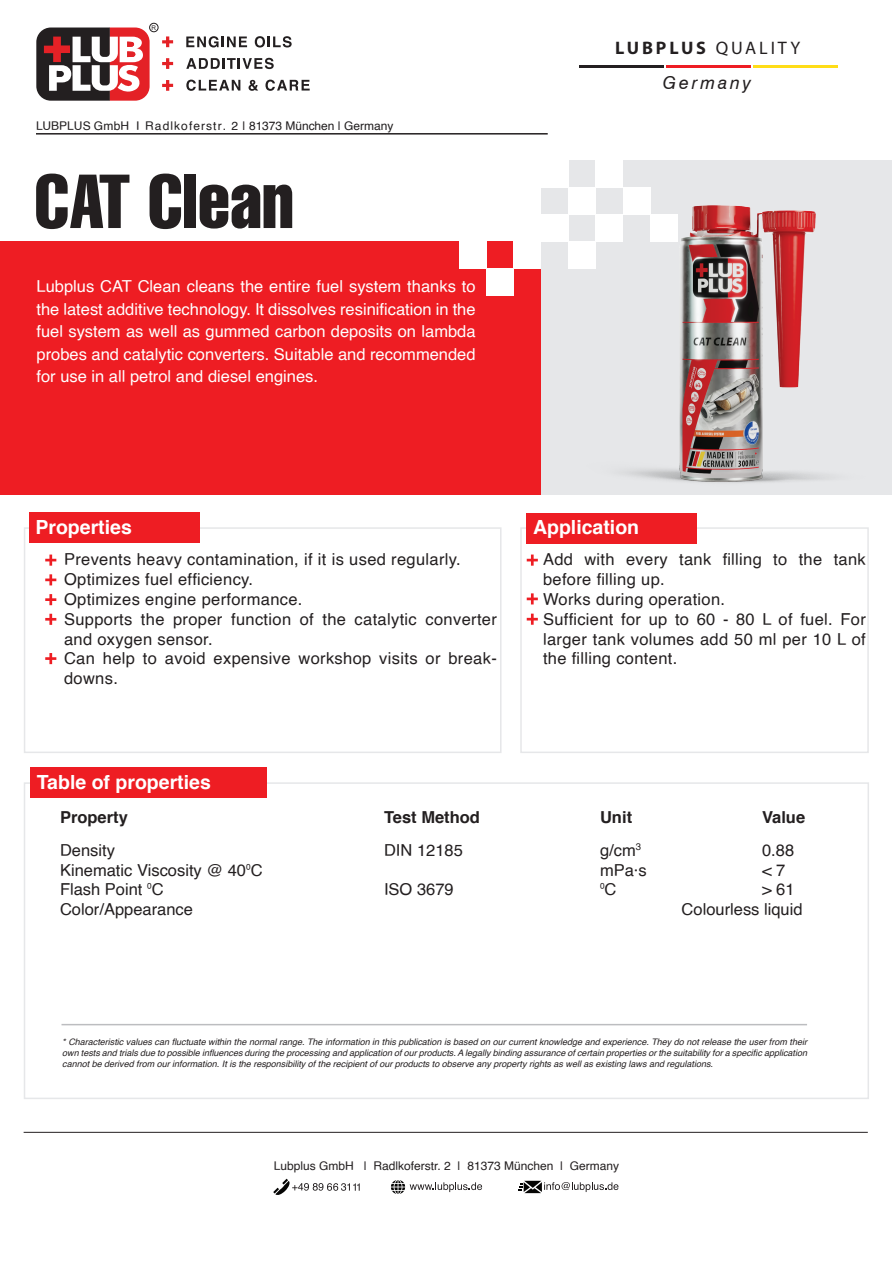
<style>
.page{position:relative;width:893px;height:1263px;background:#fff}
.page>*{position:absolute;margin:0;border:0;box-sizing:border-box;transform-origin:0 0}
.t1{font:extra-condensed 75px "Helvetica";color:#231f20}
.t2{font:700 19.5px "Helvetica";color:#fff}
.t3{font:700 18.15px "Myriad Pro";letter-spacing:.16em;color:#231f20}
.t4{font:italic 17.7px "Swiss 721 BT";letter-spacing:.16em;color:#231f20}
.t5{font:16.5px/19.8px "Helvetica";letter-spacing:.02em;color:#231f20}
.t6{font:16.5px/22.5px "Helvetica";color:#fff;text-align:justify}
.t7{font:16.5px "Helvetica";color:#231f20}
.t8{font:700 16.5px "Helvetica";color:#231f20}
.t9{font:12px "Helvetica";color:#201d1e}
.t10{font:12px "Helvetica";color:#231f20}
.t11{font:italic 9px/10.8px "Helvetica";color:#231f20;text-align:justify}
.t12{font:6.3px "Arial";color:#231f20}
.s1{font-weight:400}
</style>
<div class="page">
<hr style="left:36px;top:133px;width:512px;height:2px;background:#231f20">
<svg style="left:36px;top:22px;width:137px;height:79px"></svg>
<svg style="left:186px;top:36px;width:61px;height:11px"></svg>
<svg style="left:255px;top:36px;width:37px;height:12px"></svg>
<svg style="left:186px;top:58px;width:88px;height:11px"></svg>
<svg style="left:186px;top:80px;width:54px;height:11px"></svg>
<svg style="left:249px;top:80px;width:9px;height:11px"></svg>
<svg style="left:265px;top:80px;width:45px;height:11px"></svg>
<div style="left:0;top:242px;width:541px;height:253px;background:#ee1d23"></div>
<div style="left:149px;top:23px;width:9px;height:9px;border:1px solid #231f20;border-radius:50%"></div>
<hr style="left:24px;top:1132px;width:844px;height:1px;background:#231f20">
<img style="left:509px;top:133px;width:383px;height:394px">
<hr style="left:753px;top:66px;width:85px;height:2px;background:#ffdd17">
<hr style="left:666px;top:66px;width:85px;height:2px;background:#ee1d23">
<hr style="left:579px;top:66px;width:85px;height:2px;background:#231f20">
<svg style="left:518px;top:1181px;width:100px;height:12px"></svg>
<svg style="left:391px;top:1180px;width:91px;height:14px"></svg>
<svg style="left:273px;top:1179px;width:87px;height:16px"></svg>
<div style="left:24px;top:527px;width:477px;height:226px;background:#fff;border:2px solid #e6e7e9"></div>
<div style="left:30px;top:512px;width:170px;height:31px;background:#ee1d23"></div>
<div style="left:520px;top:527px;width:349px;height:226px;background:#fff;border:2px solid #e6e7e9"></div>
<div style="left:526px;top:513px;width:170px;height:30px;background:#ee1d23"></div>
<div style="left:24px;top:782px;width:845px;height:317px;background:#fff;border:2px solid #e6e7e9"></div>
<div style="left:30px;top:767px;width:237px;height:31px;background:#ee1d23"></div>
<hr style="left:62px;top:1024px;width:745px;height:1px;background:#bcbdc0">
<svg style="left:45px;top:554px;width:11px;height:12px"></svg>
<svg style="left:45px;top:614px;width:11px;height:11px"></svg>
<svg style="left:45px;top:594px;width:11px;height:11px"></svg>
<svg style="left:45px;top:574px;width:11px;height:11px"></svg>
<svg style="left:527px;top:554px;width:11px;height:12px"></svg>
<svg style="left:527px;top:614px;width:11px;height:11px"></svg>
<svg style="left:527px;top:593px;width:11px;height:11px"></svg>
<svg style="left:45px;top:653px;width:11px;height:11px"></svg>
<div style="left:537px;top:154px;width:31px;height:34px;background:#fff"></div>
<div style="left:568px;top:188px;width:28px;height:26px;background:#fff"></div>
<div style="left:535px;top:214px;width:33px;height:28px;background:#fff"></div>
<div style="left:596px;top:153px;width:27px;height:35px;background:#fff"></div>
<div style="left:623px;top:188px;width:27px;height:26px;background:#fff"></div>
<div style="left:650px;top:214px;width:27px;height:28px;background:#fff"></div>
<div style="left:596px;top:214px;width:27px;height:28px;background:#fff"></div>
<div style="left:568px;top:242px;width:28px;height:26px;background:#fff"></div>
<div style="left:514px;top:237px;width:27px;height:31px;background:#fff"></div>
<div style="left:487px;top:268px;width:27px;height:28px;background:#fff"></div>
<div style="left:460px;top:236px;width:27px;height:32px;background:#fff"></div>
<p class="t12" style="left:152px;top:23px;width:6px">R</p>
<h3 class="t9" style="left:36px;top:116px;width:359px">LUBPLUS GmbH I Radlkoferstr. 2 | 81373 München | Germany</h3>
<h1 class="t1" style="left:34px;top:154px;width:261px">CAT Clean</h1>
<p class="t6" style="left:37px;top:276px;width:441px">Lubplus CAT Clean cleans the entire fuel system thanks to the latest additive technology. It dissolves resinification in the fuel system as well as gummed carbon deposits on lambda probes and catalytic converters. Suitable and recommended for use in all petrol and diesel engines.</p>
<h3 class="t3" style="left:615px;top:36px;width:186px">LUBPLUS <span class="s1">QUALITY</span></h3>
<h3 class="t4" style="left:663px;top:72px;width:90px">Germany</h3>
<h2 class="t2" style="left:35px;top:511px;width:98px">Properties</h2>
<h2 class="t2" style="left:533px;top:511px;width:108px">Application</h2>
<p class="t5" style="left:64px;top:550px;width:434px">Prevents heavy contamination, if it is used regularly.<br>Optimizes fuel efficiency.<br>Optimizes engine performance.<br>Supports the proper function of the catalytic converter and oxygen sensor.<br>Can help to avoid expensive workshop visits or break&shy;downs.</p>
<h3 class="t5" style="left:543px;top:550px;width:324px">Add with every tank filling to the tank before filling up.<br>Works during operation.<br>Sufficient for up to 60 - 80 L of fuel. For larger tank volumes add 50 ml per 10 L of the filling content.</h3>
<h2 class="t2" style="left:37px;top:766px;width:176px">Table of properties</h2>
<h3 class="t8" style="left:60px;top:804px;width:69px">Property</h3>
<h3 class="t8" style="left:384px;top:804px;width:97px">Test Method</h3>
<h3 class="t8" style="left:600px;top:804px;width:34px">Unit</h3>
<h3 class="t8" style="left:762px;top:804px;width:45px">Value</h3>
<h3 class="t7" style="left:60px;top:837px;width:57px">Density</h3>
<h3 class="t7" style="left:384px;top:837px;width:80px">DIN 12185</h3>
<h3 class="t5" style="left:600px;top:841px;width:43px">g/cm<sup>3</sup></h3>
<h3 class="t5" style="left:762px;top:841px;width:34px">0.88</h3>
<h3 class="t7" style="left:60px;top:857px;width:204px">Kinematic Viscosity @ 40⁰C</h3>
<h3 class="t5" style="left:600px;top:860px;width:48px">mPa·s</h3>
<h3 class="t5" style="left:762px;top:860px;width:25px">&lt; 7</h3>
<h3 class="t7" style="left:60px;top:877px;width:105px">Flash Point ⁰C</h3>
<h3 class="t5" style="left:384px;top:880px;width:71px">ISO 3679</h3>
<h3 class="t5" style="left:600px;top:880px;width:18px">⁰C</h3>
<h3 class="t5" style="left:762px;top:880px;width:34px">&gt; 61</h3>
<h3 class="t7" style="left:60px;top:897px;width:134px">Color/Appearance</h3>
<h3 class="t7" style="left:682px;top:897px;width:123px">Colourless liquid</h3>
<p class="t11" style="left:62px;top:1037px;width:746px">* Characteristic values can fluctuate within the normal range. The information in this publication is based on our current knowledge and experience. They do not release the user from their own tests and trials due to possible influences during the processing and application of our products. A legally binding assurance of certain properties or the suitability for a specific application cannot be derived from our information. It is the responsibility of the recipient of our products to observe any property rights as well as existing laws and regulations.</p>
<h3 class="t10" style="left:274px;top:1156px;width:347px">Lubplus GmbH | Radlkoferstr. 2 | 81373 München | Germany</h3>
</div>
